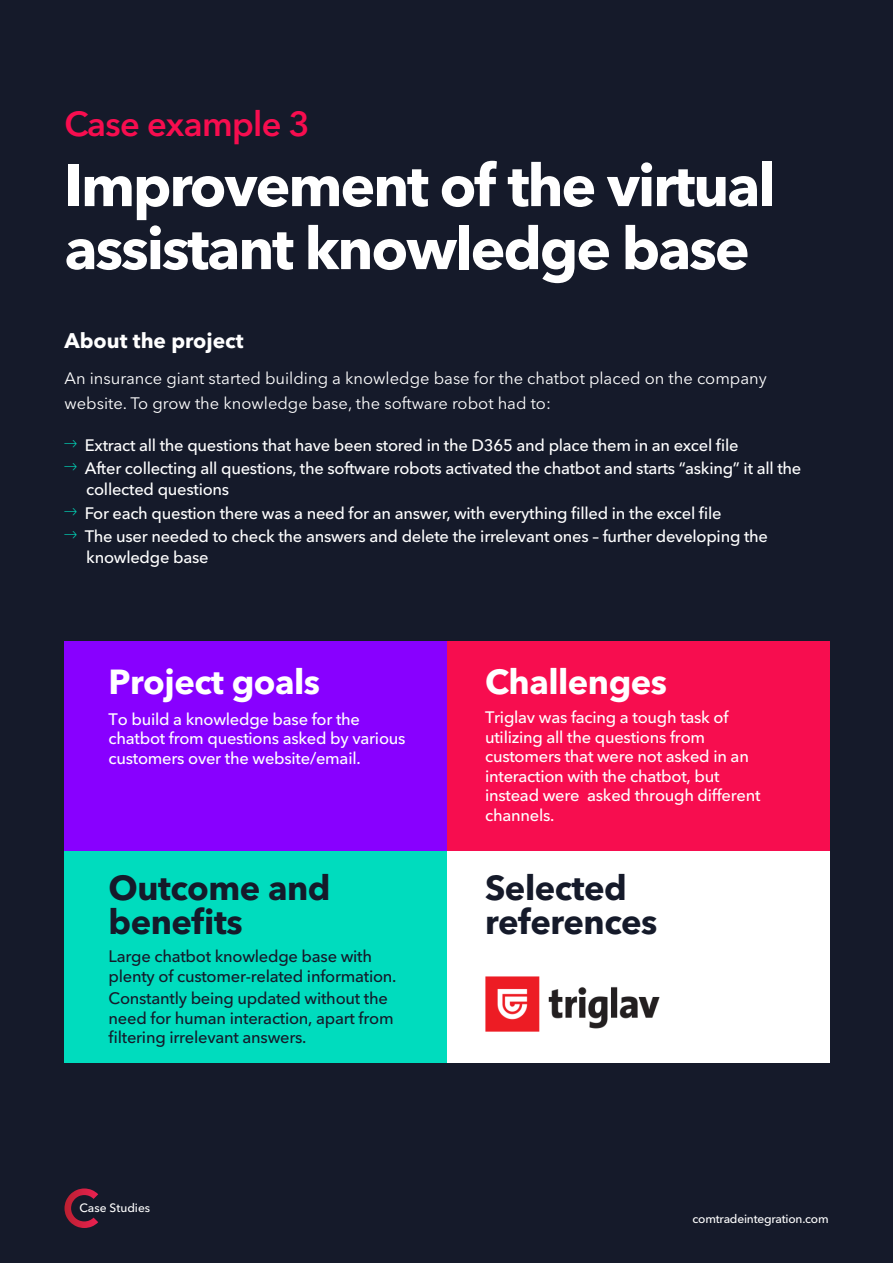
<style>
.page{position:relative;width:893px;height:1263px;background:#151a2a}
.page>*{position:absolute;margin:0;border:0;box-sizing:border-box;transform-origin:0 0}
.t1{font:700 58.5px/63px "Avenir Next LT Pro";letter-spacing:-.035em;color:#fff}
.t2{font:700 34.5px/34.5px "Avenir Next LT Pro";letter-spacing:-.015em;color:#151a2a}
.t3{font:700 34.5px "Avenir Next LT Pro";letter-spacing:-.015em;color:#fff}
.t4{font:600 34.5px "Avenir Next LT Pro";letter-spacing:-.02em;color:#f70d4f}
.t5{font:700 21px "Avenir Next LT Pro";color:#fff}
.t6{font:500 16.5px/19.5px "Avenir Next LT Pro";letter-spacing:-.015em;color:#fff}
.t7{font:500 16.5px/19.5px "Avenir Next LT Pro";letter-spacing:-.015em;color:#151a2a}
.t8{font:16.5px/25.5px "Avenir Next LT Pro";color:#fff}
.t9{font:500 12px "Avenir Next LT Pro";letter-spacing:-.02em;color:#fff}
.t10{font:500 12px "Avenir Next LT Pro";color:#fff}
</style>
<div class="page">
<svg style="left:64px;top:1188px;width:34px;height:40px"></svg>
<div style="left:64px;top:641px;width:383px;height:211px;background:#80f"></div>
<div style="left:447px;top:641px;width:383px;height:211px;background:#f70d4f"></div>
<div style="left:64px;top:851px;width:383px;height:211px;background:#00dcbe"></div>
<div style="left:447px;top:851px;width:383px;height:211px;background:#fff"></div>
<img style="left:485px;top:976px;width:174px;height:55px">
<h2 class="t4" style="left:64px;top:103px;width:247px">Case example 3</h2>
<h1 class="t1" style="left:64px;top:154px;width:713px">Improvement of the virtual assistant knowledge base</h1>
<p class="t5" style="left:64px;top:327px;width:181px">About the project</p>
<p class="t8" style="left:64px;top:365px;width:704px">An insurance giant started building a knowledge base for the chatbot placed on the company website. To grow the knowledge base, the software robot had to:</p>
<p class="t6" style="left:85px;top:433px;width:718px;line-height:23.4px">Extract all the questions that have been stored in the D365 and place them in an excel file<br>After collecting all questions, the software robots activated the chatbot and starts “asking” it all the</p>
<p class="t6" style="left:85px;top:478px;width:685px;line-height:23.4px">collected questions<br>For each question there was a need for an answer, with everything filled in the excel file<br>The user needed to check the answers and delete the irrelevant ones – further developing the</p>
<p class="t6" style="left:86px;top:548px;width:124px">knowledge base</p>
<h2 class="t3" style="left:109px;top:661px;width:213px">Project goals</h2>
<p class="t6" style="left:109px;top:709px;width:298px">To build a knowledge base for the chatbot from questions asked by various customers over the website/email.</p>
<h2 class="t3" style="left:485px;top:661px;width:184px">Challenges</h2>
<p class="t6" style="left:485px;top:708px;width:277px">Triglav was facing a tough task of utilizing all the questions from customers that were not asked in an interaction with the chatbot, but instead were asked through different channels.</p>
<h2 class="t2" style="left:109px;top:870px;width:223px">Outcome and benefits</h2>
<h2 class="t2" style="left:485px;top:870px;width:174px">Selected references</h2>
<p class="t7" style="left:109px;top:946px;width:289px">Large chatbot knowledge base with plenty of customer-related information.</p>
<p class="t7" style="left:109px;top:988px;width:287px">Constantly being updated without the need for human interaction, apart from filtering irrelevant answers.</p>
<p class="t10" style="left:80px;top:1201px;width:72px">Case Studies</p>
<p class="t9" style="left:693px;top:1211px;width:138px">comtradeintegration.com</p>
</div>
